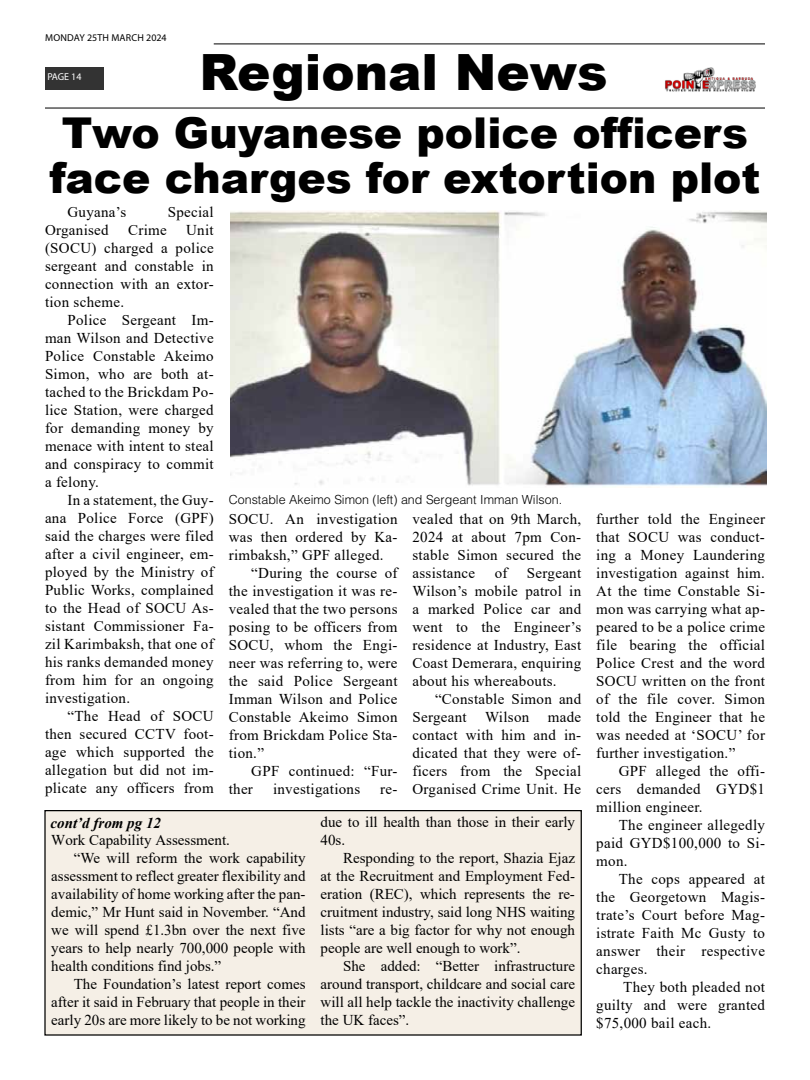
<style>
.page{position:relative;width:810px;height:1080px;background:#fff}
.page>*{position:absolute;margin:0;border:0;box-sizing:border-box;transform-origin:0 0}
.t1{font:900 50px "Arial";color:#000}
.t2{font:900 42.5px/45px "Arial";color:#000}
.t3{font:15px/18px "Times New Roman";letter-spacing:.02em;color:#000;text-align:justify}
.t4{font:15px/18px "Times New Roman";color:#000}
.t5{font:italic 700 15px "Times New Roman";color:#000}
.t6{font:300 12.5px "Helvetica LT Std";color:#000}
.t7{font:10px "Myriad Pro";letter-spacing:.01em;color:#000}
.t8{font:10px "Myriad Pro";letter-spacing:-.005em;color:#fff}
</style>
<div class="page">
<hr style="left:214px;top:43px;width:551px;height:2px;background:#333">
<div style="left:45px;top:67px;width:58px;height:22px;background:#333"></div>
<img style="left:665px;top:67px;width:91px;height:25px">
<hr style="left:45px;top:107px;width:720px;height:2px;background:#333">
<div style="left:45px;top:811px;width:536px;height:224px;background:#f5efe6"></div>
<div style="left:44px;top:810px;width:538px;height:226px;border:1px solid #000"></div>
<img style="left:230px;top:211px;width:536px;height:277px">
<p class="t7" style="left:45px;top:31px;width:123px">MONDAY 25TH MARCH 2024</p>
<p class="t8" style="left:47px;top:71px;width:36px">PAGE 14</p>
<h1 class="t1" style="left:199px;top:36px;width:410px">Regional News</h1>
<h2 class="t2" style="left:49px;top:109px;width:712px">Two Guyanese police officers face charges for extortion plot</h2>
<p class="t3" style="left:68px;top:203px;width:60px">Guyana’s</p>
<p class="t3" style="left:168px;top:203px;width:47px">Special</p>
<p class="t3" style="left:45px;top:221px;width:65px">Organised</p>
<p class="t3" style="left:128px;top:221px;width:40px">Crime</p>
<p class="t3" style="left:45px;top:221px;width:170px;text-indent:141px">Unit (SOCU) charged a police sergeant and constable in connection with an extor&shy;tion scheme.</p>
<p class="t3" style="left:45px;top:311px;width:170px;text-indent:22px">Police Sergeant Im&shy;man Wilson and Detective Police Constable Akeimo Simon, who are both at&shy;tached to the Brickdam Po&shy;lice Station, were charged for demanding money by menace with intent to steal and conspiracy to commit a felony.</p>
<p class="t3" style="left:45px;top:491px;width:170px;text-indent:22px">In a statement, the Guy&shy;ana Police Force (GPF) said the charges were filed after a civil engineer, em&shy;ployed by the Ministry of Public Works, complained to the Head of SOCU As&shy;sistant Commissioner Fa&shy;zil Karimbaksh, that one of his ranks demanded money from him for an ongoing investigation.</p>
<p class="t3" style="left:45px;top:707px;width:170px;text-indent:22px">“The Head of SOCU then secured CCTV foot&shy;age which supported the allegation but did not im&shy;plicate any officers from</p>
<p class="t6" style="left:229px;top:492px;width:335px">Constable Akeimo Simon (left) and Sergeant Imman Wilson.</p>
<p class="t3" style="left:229px;top:510px;width:170px">SOCU. An investigation</p>
<p class="t3" style="left:229px;top:528px;width:170px">was then ordered by Ka-</p>
<p class="t3" style="left:229px;top:546px;width:156px">rimbaksh,” GPF alleged.</p>
<p class="t3" style="left:251px;top:564px;width:148px">“During the course of</p>
<p class="t3" style="left:229px;top:582px;width:170px">the investigation it was re-</p>
<p class="t3" style="left:229px;top:600px;width:170px">vealed that the two persons</p>
<p class="t3" style="left:229px;top:618px;width:170px">posing to be officers from</p>
<p class="t3" style="left:229px;top:636px;width:170px">SOCU, whom the Engi-</p>
<p class="t3" style="left:229px;top:654px;width:170px">neer was referring to, were</p>
<p class="t3" style="left:229px;top:672px;width:170px">the said Police Sergeant</p>
<p class="t3" style="left:229px;top:690px;width:170px">Imman Wilson and Police</p>
<p class="t3" style="left:229px;top:708px;width:170px">Constable Akeimo Simon</p>
<p class="t3" style="left:229px;top:726px;width:170px">from Brickdam Police Sta-</p>
<p class="t3" style="left:229px;top:744px;width:37px">tion.”</p>
<p class="t3" style="left:251px;top:762px;width:148px">GPF continued: “Fur-</p>
<p class="t3" style="left:229px;top:780px;width:26px">ther</p>
<p class="t3" style="left:273px;top:780px;width:89px">investigations</p>
<p class="t3" style="left:380px;top:780px;width:19px">re-</p>
<p class="t3" style="left:412px;top:510px;width:170px">vealed that on 9th March, 2024 at about 7pm Con&shy;stable Simon secured the assistance</p>
<p class="t3" style="left:495px;top:564px;width:14px">of</p>
<p class="t3" style="left:412px;top:564px;width:170px;text-indent:114px">Sergeant Wilson’s mobile patrol in a marked Police car and went to the Engineer’s residence at Industry, East Coast Demerara, enquiring about his whereabouts.</p>
<p class="t3" style="left:412px;top:690px;width:170px;text-indent:22px">“Constable Simon and Sergeant Wilson made contact with him and in&shy;dicated that they were of&shy;ficers from the Special Organised Crime Unit. He</p>
<p class="t5" style="left:51px;top:812px;width:112px">cont’d from pg 12</p>
<p class="t4" style="left:51px;top:831px;width:180px">Work Capability Assessment.</p>
<p class="t4" style="left:74px;top:849px;width:233px">“We will reform the work capability</p>
<p class="t4" style="left:51px;top:867px;width:256px">assessment to reflect greater flexibility and</p>
<p class="t4" style="left:51px;top:885px;width:256px">availability of home working after the pan-</p>
<p class="t4" style="left:51px;top:903px;width:256px">demic,” Mr Hunt said in November. “And</p>
<p class="t4" style="left:51px;top:921px;width:256px">we will spend £1.3bn over the next five</p>
<p class="t4" style="left:51px;top:939px;width:256px">years to help nearly 700,000 people with</p>
<p class="t4" style="left:51px;top:957px;width:171px">health conditions find jobs.”</p>
<p class="t4" style="left:74px;top:975px;width:233px">The Foundation’s latest report comes</p>
<p class="t4" style="left:51px;top:993px;width:256px">after it said in February that people in their</p>
<p class="t4" style="left:51px;top:1011px;width:256px">early 20s are more likely to be not working</p>
<p class="t4" style="left:321px;top:813px;width:256px">due to ill health than those in their early<br>40s.</p>
<p class="t3" style="left:321px;top:849px;width:256px;text-indent:22px">Responding to the report, Shazia Ejaz at the Recruitment and Employment Fed&shy;eration (REC), which represents the re&shy;cruitment industry, said long NHS waiting lists “are a big factor for why not enough people are well enough to work”.</p>
<p class="t3" style="left:321px;top:957px;width:256px;text-indent:22px">She added: “Better infrastructure around transport, childcare and social care will all help tackle the inactivity challenge the UK faces”.</p>
<p class="t3" style="left:596px;top:510px;width:170px">further told the Engineer that SOCU was conduct&shy;ing a Money Laundering investigation against him.<br>At the time Constable Si&shy;mon was carrying what ap&shy;peared to be a police crime file bearing the official Police Crest and the word SOCU written on the front of the file cover. Simon told the Engineer that he was needed at ‘SOCU’ for further investigation.”</p>
<p class="t3" style="left:596px;top:762px;width:170px;text-indent:22px">GPF alleged the offi&shy;cers demanded GYD$1 million engineer.</p>
<p class="t3" style="left:596px;top:816px;width:170px;text-indent:22px">The engineer allegedly paid GYD$100,000 to Si&shy;mon.</p>
<p class="t3" style="left:596px;top:870px;width:170px;text-indent:22px">The cops appeared at the Georgetown Magis&shy;trate’s Court before Mag&shy;istrate Faith Mc Gusty to answer their respective charges.</p>
<p class="t3" style="left:596px;top:978px;width:170px;text-indent:27px">They both pleaded not guilty and were granted $75,000 bail each.</p>
</div>
